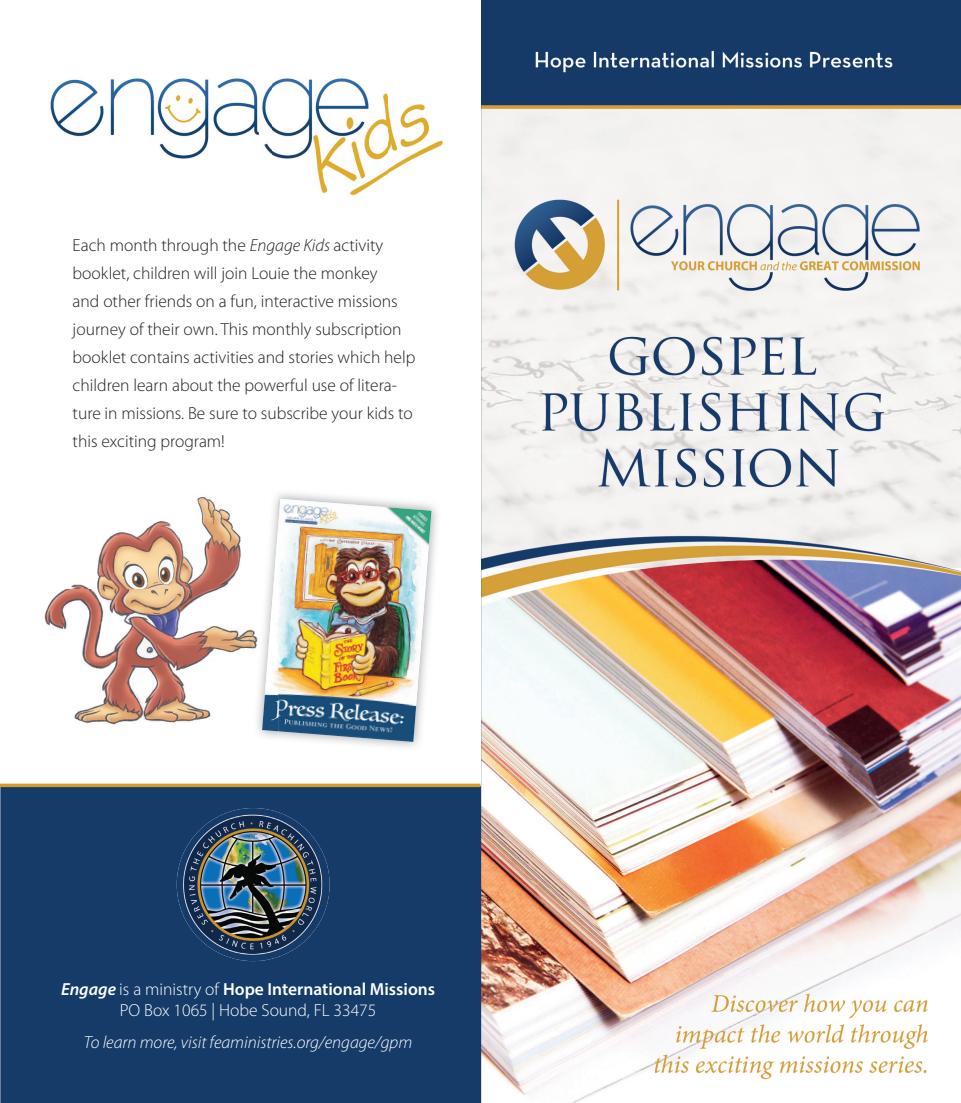
<style>
.page{position:relative;width:961px;height:1103px;background:#fff}
.page>*{position:absolute;margin:0;border:0;box-sizing:border-box;transform-origin:0 0}
.t1{font:300 17.5px/28px "Myriad Pro";color:#231f20}
.t2{font:300 17.5px/21px "Myriad Pro";color:#fff;text-align:center}
.t3{font:italic 300 17.5px "Myriad Pro";color:#fff}
.s1{font-style:italic}
.s2{font-weight:600;font-style:italic}
.s3{font-weight:600}
</style>
<div class="page">
<img style="left:0;top:0;width:961px;height:1102px">
<div style="left:0;top:0;width:480px;height:785px;background:#fff"></div>
<img style="left:177px;top:808px;width:153px;height:153px">
<svg style="left:0;top:783px;width:480px;height:4px;background:#dcab49"></svg>
<img style="left:50px;top:78px;width:393px;height:118px">
<img style="left:44px;top:496px;width:208px;height:229px">
<img style="left:252px;top:493px;width:185px;height:255px">
<img style="left:278px;top:499px;width:153px;height:185px">
<img style="left:278px;top:673px;width:140px;height:69px">
<img style="left:262px;top:526px;width:16px;height:205px">
<p class="t1" style="left:73px;top:231px;width:344px">Each month through the <span class="s1">Engage Kids</span> activity booklet, children will join Louie the monkey<br>and other friends on a fun, interactive missions journey of their own. This monthly subscription booklet contains activities and stories which help children learn about the powerful use of litera&shy;ture in missions. Be sure to subscribe your kids to this exciting program!</p>
<p class="t2" style="left:61px;top:979px;width:376px"><span class="s2">Engage</span> is a ministry of <span class="s3">Hope International Missions<br></span>PO Box 1065 | Hobe Sound, FL 33475</p>
<p class="t3" style="left:84px;top:1032px;width:330px">To learn more, visit feaministries.org/engage/gpm</p>
</div>
